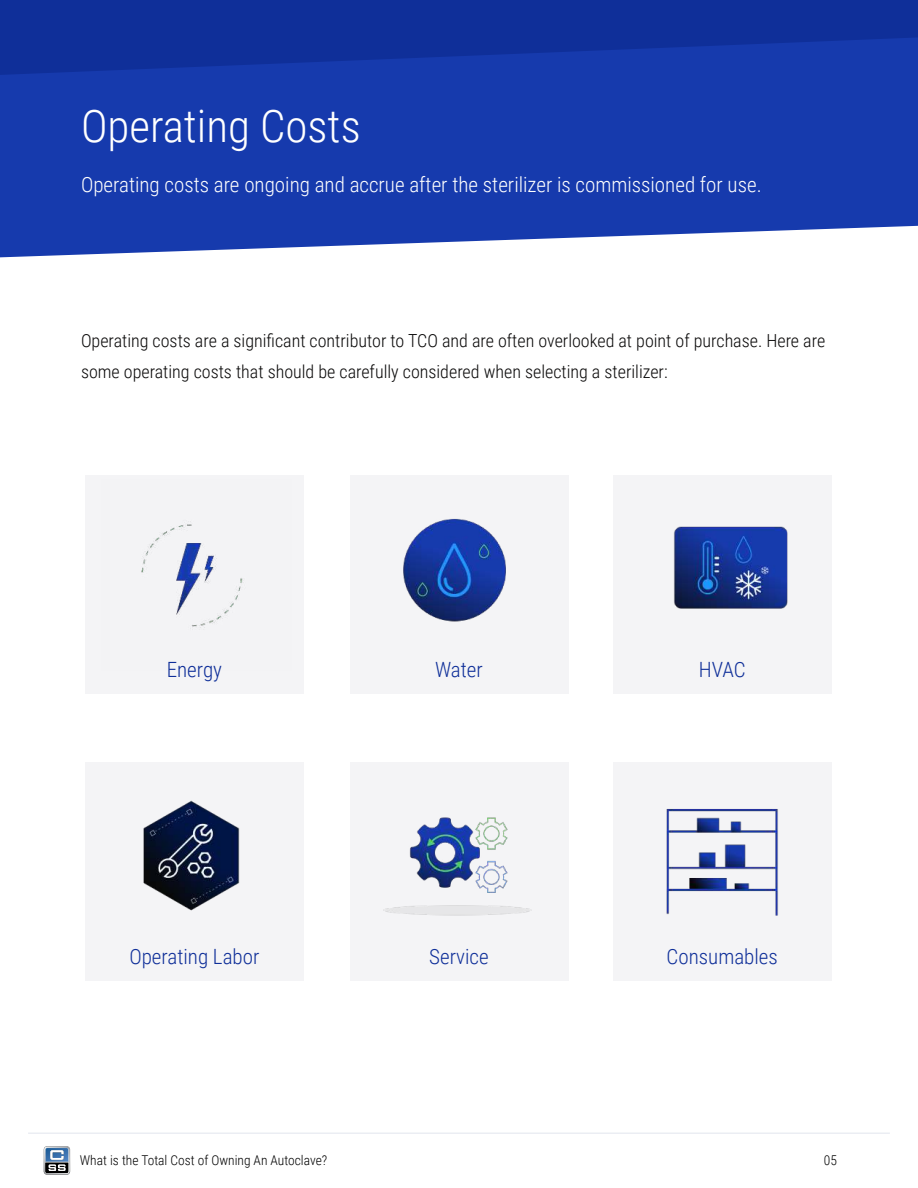
<style>
.page{position:relative;width:918px;height:1188px;background:#fff}
.page>*{position:absolute;margin:0;border:0;box-sizing:border-box;transform-origin:0 0}
.t1{font:300 45px "Roboto Condensed";color:#fff}
.t2{font:300 21px "Roboto Condensed";color:#fff}
.t3{font:300 21px "Roboto Condensed";color:#0f2f99}
.t4{font:300 18px/30.6px "Roboto Condensed";color:#080707}
.t5{font:300 13.5px "Roboto Condensed";color:#000}
</style>
<div class="page">
<svg style="left:44px;top:1146px;width:26px;height:29px"></svg>
<hr style="left:28px;top:1133px;width:862px;height:1px;background:#e2e5ed">
<div style="left:613px;top:762px;width:218px;height:219px;background:#f4f4f6"></div>
<img style="left:666px;top:809px;width:112px;height:107px">
<div style="left:85px;top:762px;width:218px;height:219px;background:#f4f4f6"></div>
<div style="left:85px;top:475px;width:218px;height:218px;background:#f4f4f6"></div>
<div style="left:613px;top:475px;width:218px;height:218px;background:#f4f4f6"></div>
<div style="left:350px;top:762px;width:218px;height:219px;background:#f4f4f6"></div>
<img style="left:383px;top:817px;width:149px;height:99px">
<img style="left:350px;top:475px;width:218px;height:219px">
<svg style="left:0;top:75px;width:918px;height:182px;fill:#163aad"></svg>
<svg style="left:0;top:0;width:918px;height:75px;fill:#0f2f99"></svg>
<img style="left:141px;top:521px;width:102px;height:107px">
<img style="left:674px;top:526px;width:114px;height:83px">
<img style="left:143px;top:800px;width:97px;height:111px">
<h1 class="t1" style="left:81px;top:106px;width:281px">Operating Costs</h1>
<p class="t2" style="left:81px;top:175px;width:682px">Operating costs are ongoing and accrue after the sterilizer is commissioned for use.</p>
<p class="t4" style="left:81px;top:325px;width:746px">Operating costs are a significant contributor to TCO and are often overlooked at point of purchase. Here are some operating costs that should be carefully considered when selecting a sterilizer:</p>
<p class="t3" style="left:167px;top:660px;width:57px">Energy</p>
<p class="t3" style="left:435px;top:660px;width:49px">Water</p>
<p class="t3" style="left:699px;top:660px;width:48px">HVAC</p>
<p class="t3" style="left:129px;top:947px;width:132px">Operating Labor</p>
<p class="t3" style="left:429px;top:947px;width:61px">Service</p>
<p class="t3" style="left:667px;top:947px;width:113px">Consumables</p>
<p class="t5" style="left:80px;top:1155px;width:249px">What is the Total Cost of Owning An Autoclave?</p>
<p class="t5" style="left:824px;top:1155px;width:15px">05</p>
</div>
